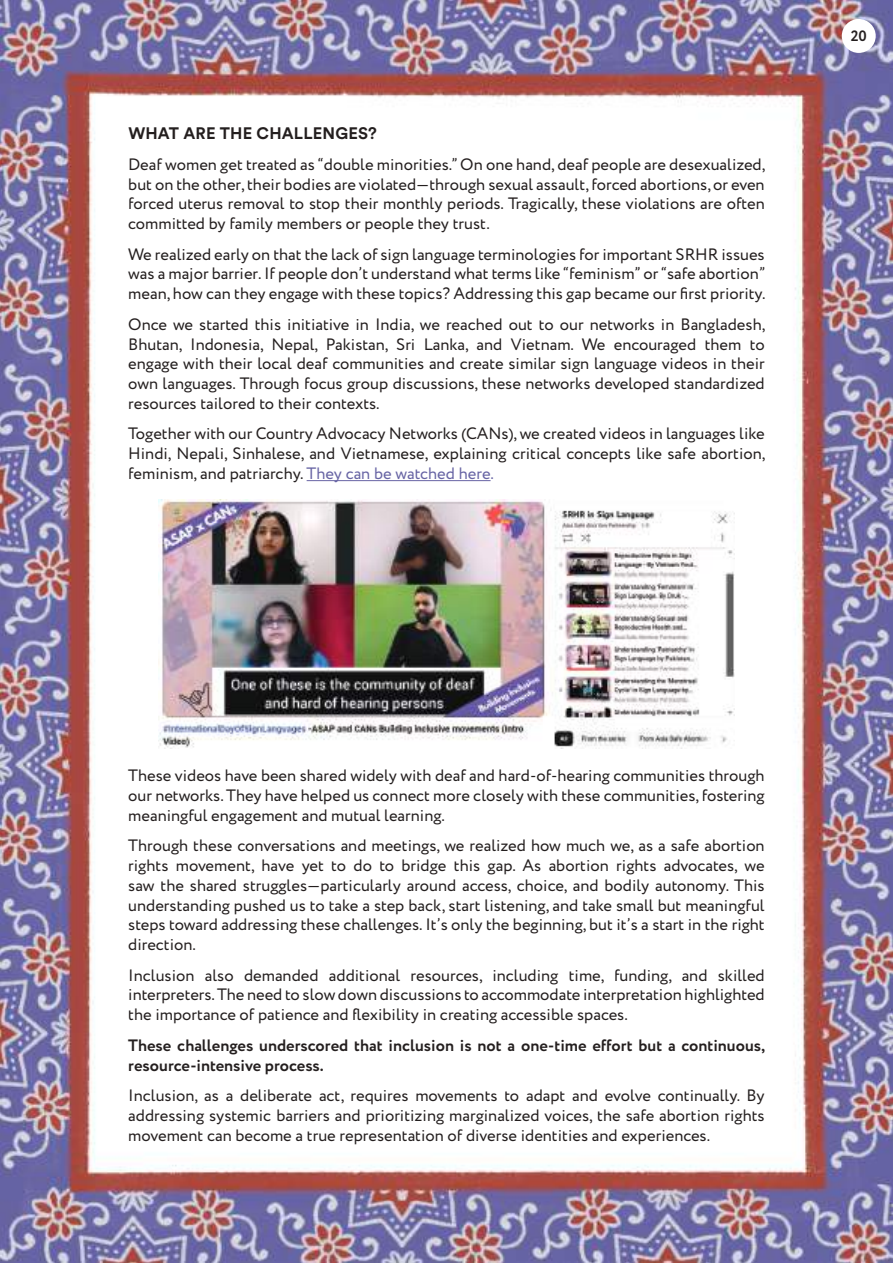
<style>
.page{position:relative;width:893px;height:1263px;background:#fff}
.page>*{position:absolute;margin:0;border:0;box-sizing:border-box;transform-origin:0 0}
.t1{font:16.5px/19.8px "Circe";color:#241f1f;text-align:justify}
.t2{font:700 16.5px/19.8px "Circe";color:#241f1f}
.t3{font:700 16.5px "Circular Std";letter-spacing:.01em;color:#241f1f}
.t4{font:700 15px "Circe";color:#241f1f}
.s1{color:#6764a4}
</style>
<div class="page">
<img style="left:0;top:0;width:893px;height:1263px">
<div style="left:842px;top:19px;width:34px;height:34px;background:#fff;border-radius:50%"></div>
<hr style="left:307px;top:480px;width:184px;height:1px;background:#6764a4">
<img style="left:158px;top:500px;width:577px;height:249px">
<p class="t3" style="left:128px;top:123px;width:250px">WHAT ARE THE CHALLENGES?</p>
<p class="t1" style="left:128px;top:155px;width:639px">Deaf women get treated as “double minorities.” On one hand, deaf people are desexualized, but on the other, their bodies are violated—through sexual assault, forced abortions, or even forced uterus removal to stop their monthly periods. Tragically, these violations are often committed by family members or people they trust.</p>
<p class="t1" style="left:128px;top:245px;width:639px">We realized early on that the lack of sign language terminologies for important SRHR issues was a major barrier. If people don’t understand what terms like “feminism” or “safe abortion” mean, how can they engage with these topics? Addressing this gap became our first priority.</p>
<p class="t1" style="left:128px;top:315px;width:639px">Once we started this initiative in India, we reached out to our networks in Bangladesh, Bhutan, Indonesia, Nepal, Pakistan, Sri Lanka, and Vietnam. We encouraged them to engage with their local deaf communities and create similar sign language videos in their own languages. Through focus group discussions, these networks developed standardized resources tailored to their contexts.</p>
<p class="t1" style="left:128px;top:424px;width:639px">Together with our Country Advocacy Networks (CANs), we created videos in languages like Hindi, Nepali, Sinhalese, and Vietnamese, explaining critical concepts like safe abortion, feminism, and patriarchy. <span class="s1">They can be watched here.</span></p>
<p class="t4" style="left:851px;top:26px;width:18px">20</p>
<p class="t1" style="left:128px;top:766px;width:638px">These videos have been shared widely with deaf and hard-of-hearing communities through our networks. They have helped us connect more closely with these communities, fostering meaningful engagement and mutual learning.</p>
<p class="t1" style="left:128px;top:836px;width:638px">Through these conversations and meetings, we realized how much we, as a safe abortion rights movement, have yet to do to bridge this gap. As abortion rights advocates, we saw the shared struggles—particularly around access, choice, and bodily autonomy. This understanding pushed us to take a step back, start listening, and take small but meaningful steps toward addressing these challenges. It’s only the beginning, but it’s a start in the right direction.</p>
<p class="t1" style="left:128px;top:966px;width:638px">Inclusion also demanded additional resources, including time, funding, and skilled interpreters. The need to slow down discussions to accommodate interpretation highlighted the importance of patience and flexibility in creating accessible spaces.</p>
<p class="t2" style="left:128px;top:1036px;width:639px">These challenges underscored that inclusion is not a one-time effort but a continuous, resource-intensive process.</p>
<p class="t1" style="left:128px;top:1086px;width:638px">Inclusion, as a deliberate act, requires movements to adapt and evolve continually. By addressing systemic barriers and prioritizing marginalized voices, the safe abortion rights movement can become a true representation of diverse identities and experiences.</p>
</div>
